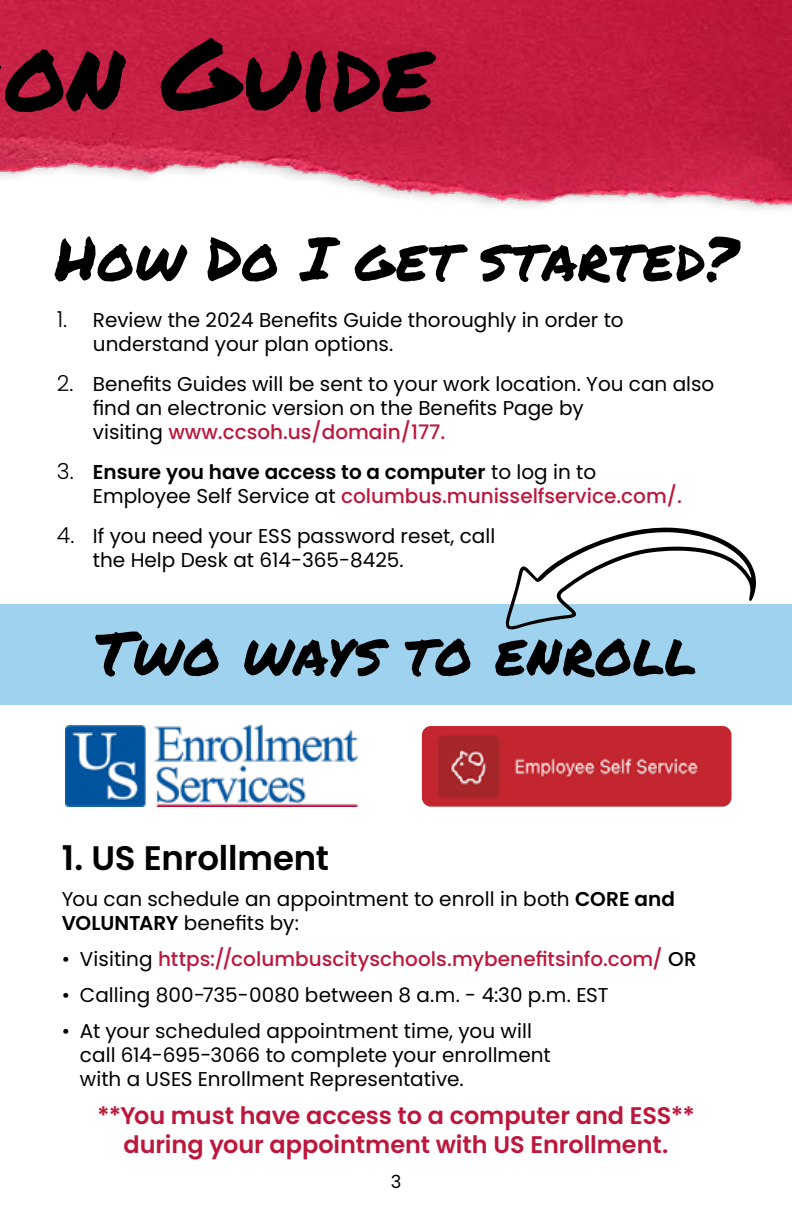
<style>
.page{position:relative;width:792px;height:1224px;background:#fff}
.page>*{position:absolute;margin:0;border:0;box-sizing:border-box;transform-origin:0 0}
.t1{font:100px "Permanent Marker";color:#000}
.t2{font:60px "Permanent Marker";letter-spacing:.015em;color:#000}
.t3{font:600 34px "Poppins";letter-spacing:-.005em;color:#000}
.t4{font:600 24px/28.8px "Poppins";letter-spacing:-.005em;color:#bd173c;text-align:center}
.t5{font:20px/24px "Poppins";color:#000}
.t6{font:500 20px/24px "Poppins";color:#bd173c}
.t7{font:18px "Poppins";color:#000}
.s1{font-weight:300;font-size:22px}
.s2{font-weight:500;color:#bd173c}
.s3{font-weight:300;font-size:22px;color:#000}
.s4{font-weight:600;color:#000}
.s5{font-weight:400;color:#000}
.s6{font-weight:600}
.s7{color:#000}
</style>
<div class="page">
<div style="left:0;top:604px;width:792px;height:101px;background:#9fd2ee"></div>
<img style="left:66px;top:726px;width:292px;height:81px">
<img style="left:422px;top:726px;width:310px;height:81px">
<svg style="left:506px;top:527px;width:250px;height:102px"></svg>
<img style="left:0;top:0;width:792px;height:209px">
<h1 class="t1" style="left:4px;top:0;width:431px">on Guide</h1>
<h2 class="t2" style="left:55px;top:214px;width:684px">How Do I get started?</h2>
<p class="t5" style="left:93px;top:308px;width:532px;text-indent:-36px"><span class="s1">1.</span> Review the 2024 Benefits Guide thoroughly in order to understand your plan options.</p>
<p class="t5" style="left:93px;top:372px;width:623px;text-indent:-36px"><span class="s1">2.</span> Benefits Guides will be sent to your work location. You can also find an electronic version on the Benefits Page by<br>visiting <span class="s2">www.ccsoh.us/domain/177.</span></p>
<p class="t6" style="left:93px;top:460px;width:591px;text-indent:-36px"><span class="s3">3.</span> <span class="s4">Ensure you have access to a computer</span> <span class="s5">to log in to<br>Employee Self Service at</span> columbus.munisselfservice.com/.</p>
<p class="t5" style="left:93px;top:524px;width:404px;text-indent:-36px"><span class="s1">4.</span> If you need your ESS password reset, call the Help Desk at 614-365-8425.</p>
<h2 class="t2" style="left:95px;top:609px;width:603px">Two ways to enroll</h2>
<h3 class="t3" style="left:62px;top:839px;width:269px">1. US Enrollment</h3>
<p class="t5" style="left:62px;top:887px;width:615px">You can schedule an appointment to enroll in both <span class="s6">CORE and<br>VOLUNTARY</span> benefits by:</p>
<p class="t6" style="left:62px;top:947px;width:636px"><span class="s5">• Visiting</span> https://columbuscityschools.mybenefitsinfo.com/ <span class="s7">OR</span></p>
<p class="t5" style="left:62px;top:983px;width:548px">• Calling 800-735-0080 between 8 a.m. - 4:30 p.m. EST</p>
<p class="t5" style="left:80px;top:1019px;width:473px;text-indent:-18px">• At your scheduled appointment time, you will call 614-695-3066 to complete your enrollment with a USES Enrollment Representative.</p>
<p class="t4" style="left:97px;top:1101px;width:599px">**You must have access to a computer and ESS** during your appointment with US Enrollment.</p>
<p class="t7" style="left:391px;top:1171px;width:12px">3</p>
</div>
